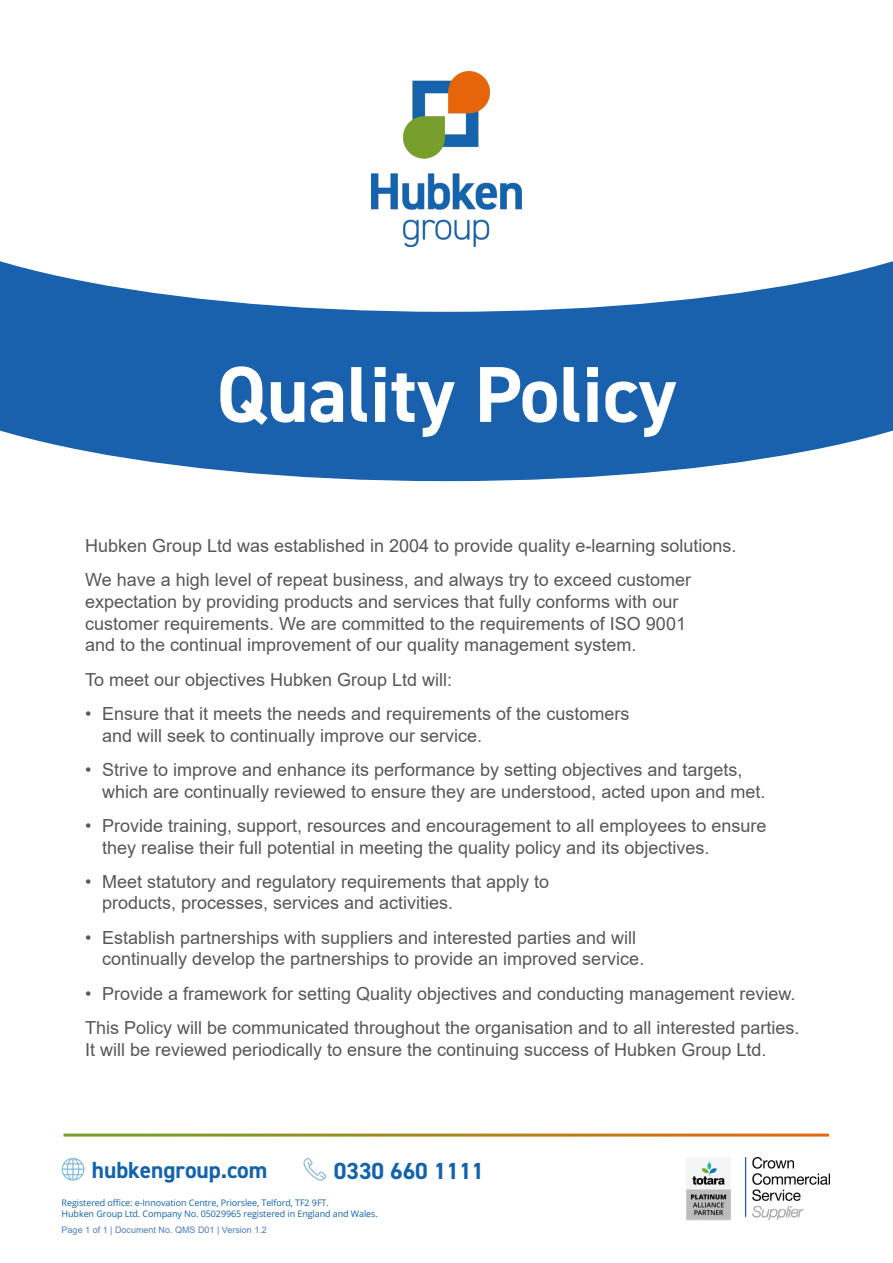
<style>
.page{position:relative;width:893px;height:1263px;background:#fff}
.page>*{position:absolute;margin:0;border:0;box-sizing:border-box;transform-origin:0 0}
.t1{font:700 79.5px "DIN2014";color:#fff}
.t2{font:700 23.4px "DIN2014";color:#1163ad}
.t3{font:18px/21.6px "Arial";color:#575756}
.t4{font:9px/10.8px "Open Sans";letter-spacing:-.01em;color:#1163ad}
.t5{font:9px "Arial";color:#507dbe}
</style>
<div class="page">
<svg style="left:0;top:312px;width:893px;height:169px;background:#2d6fb3"></svg>
<svg style="left:0;top:246px;width:893px;height:66px"></svg>
<img style="left:371px;top:71px;width:151px;height:175px">
<svg style="left:62px;top:1158px;width:22px;height:23px"></svg>
<svg style="left:303px;top:1158px;width:24px;height:23px"></svg>
<img style="left:746px;top:1158px;width:83px;height:61px">
<img style="left:686px;top:1158px;width:45px;height:63px">
<h1 class="t1" style="left:217px;top:342px;width:461px">Quality Policy</h1>
<p class="t3" style="left:85px;top:528px;width:653px;line-height:34.3px">Hubken Group Ltd was established in 2004 to provide quality e-learning solutions.<br>We have a high level of repeat business, and always try to exceed customer</p>
<p class="t3" style="left:85px;top:591px;width:602px">expectation by providing products and services that fully conforms with our customer requirements. We are committed to the requirements of ISO 9001 and to the continual improvement of our quality management system.</p>
<p class="t3" style="left:85px;top:668px;width:369px">To meet our objectives Hubken Group Ltd will:</p>
<p class="t3" style="left:102px;top:703px;width:529px;text-indent:-17px">• Ensure that it meets the needs and requirements of the customers and will seek to continually improve our service.</p>
<p class="t3" style="left:102px;top:759px;width:665px;text-indent:-17px">• Strive to improve and enhance its performance by setting objectives and targets, which are continually reviewed to ensure they are understood, acted upon and met.</p>
<p class="t3" style="left:102px;top:815px;width:666px;text-indent:-17px">• Provide training, support, resources and encouragement to all employees to ensure they realise their full potential in meeting the quality policy and its objectives.</p>
<p class="t3" style="left:102px;top:871px;width:449px;text-indent:-17px">• Meet statutory and regulatory requirements that apply to products, processes, services and activities.</p>
<p class="t3" style="left:102px;top:926px;width:544px;text-indent:-17px">• Establish partnerships with suppliers and interested parties and will continually develop the partnerships to provide an improved service.</p>
<p class="t3" style="left:85px;top:976px;width:716px;line-height:34.3px">• Provide a framework for setting Quality objectives and conducting management review.<br>This Policy will be communicated throughout the organisation and to all interested parties.</p>
<p class="t3" style="left:85px;top:1038px;width:683px">It will be reviewed periodically to ensure the continuing success of Hubken Group Ltd.</p>
<p class="t2" style="left:92px;top:1155px;width:177px">hubkengroup.com</p>
<p class="t2" style="left:334px;top:1155px;width:152px">0330 660 1111</p>
<p class="t4" style="left:62px;top:1197px;width:318px">Registered office: e-Innovation Centre, Priorslee, Telford, TF2 9FT.<br>Hubken Group Ltd. Company No. 05029965 registered in England and Wales.</p>
<p class="t5" style="left:62px;top:1224px;width:207px">Page 1 of 1 | Document No. QMS D01 | Version 1.2</p>
</div>
